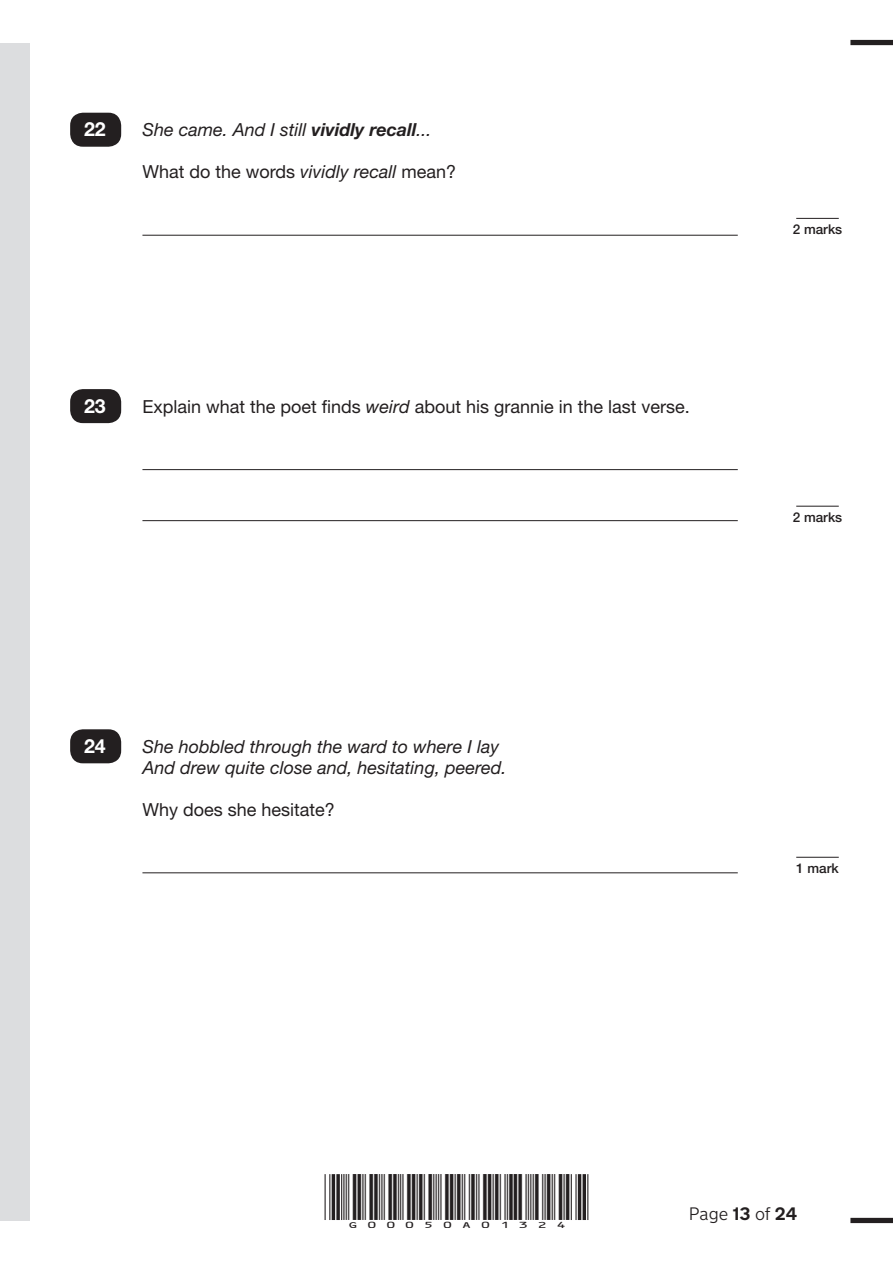
<style>
.page{position:relative;width:893px;height:1263px;background:#fff}
.page>*{position:absolute;margin:0;border:0;box-sizing:border-box;transform-origin:0 0}
.t1{font:700 19.5px "Helvetica Neue LT Std";color:#fff}
.t2{font:18px "Helvetica Neue LT Std";color:#231f20}
.t3{font:italic 18px/21px "Helvetica Neue LT Std";color:#231f20}
.t4{font:300 18px "New Transport";color:#231f20}
.t5{font:15px "ID Automation HC39 M";color:#231f20;scale:1.3 1}
.t6{font:500 13.5px "Helvetica Neue LT Std";color:#231f20}
.s1{font-weight:700}
.s2{font-style:italic}
</style>
<div class="page">
<div style="left:70px;top:113px;width:51px;height:34px;background:#231f20;border-radius:13px"></div>
<hr style="left:142px;top:235px;width:596px;height:1px;background:#231f20">
<hr style="left:796px;top:218px;width:43px;height:1px;background:#231f20">
<div style="left:70px;top:389px;width:51px;height:34px;background:#231f20;border-radius:13px"></div>
<hr style="left:142px;top:469px;width:596px;height:1px;background:#231f20">
<hr style="left:142px;top:520px;width:596px;height:1px;background:#231f20">
<hr style="left:796px;top:506px;width:43px;height:1px;background:#231f20">
<div style="left:70px;top:729px;width:51px;height:34px;background:#231f20;border-radius:13px"></div>
<hr style="left:142px;top:872px;width:596px;height:1px;background:#231f20">
<hr style="left:796px;top:857px;width:43px;height:1px;background:#231f20">
<div style="left:850px;top:1218px;width:43px;height:5px;background:#231f20"></div>
<div style="left:850px;top:40px;width:43px;height:5px;background:#231f20"></div>
<hr style="left:341px;top:1174px;width:1px;height:46px;background:#231f20">
<hr style="left:329px;top:1174px;width:1px;height:46px;background:#231f20">
<hr style="left:325px;top:1174px;width:1px;height:46px;background:#231f20">
<svg style="left:336px;top:1174px;width:4px;height:46px"></svg>
<hr style="left:332px;top:1174px;width:3px;height:46px;background:#231f20">
<hr style="left:587px;top:1174px;width:1px;height:46px;background:#231f20">
<hr style="left:575px;top:1174px;width:2px;height:46px;background:#231f20">
<hr style="left:571px;top:1174px;width:1px;height:46px;background:#231f20">
<hr style="left:583px;top:1174px;width:3px;height:46px;background:#231f20">
<hr style="left:578px;top:1174px;width:3px;height:46px;background:#231f20">
<div style="left:0;top:43px;width:30px;height:1177px;background:#dcdddf"></div>
<p class="t1" style="left:84px;top:117px;width:23px">22</p>
<p class="t3" style="left:142px;top:119px;width:291px">She came. And I still <span class="s1">vividly recall</span>...</p>
<p class="t2" style="left:142px;top:161px;width:315px">What do the words <span class="s2">vividly recall</span> mean?</p>
<p class="t1" style="left:84px;top:394px;width:23px">23</p>
<p class="t2" style="left:142px;top:395px;width:549px">Explain what the poet finds <span class="s2">weird</span> about his grannie in the last verse.</p>
<p class="t1" style="left:84px;top:734px;width:23px">24</p>
<p class="t3" style="left:142px;top:736px;width:365px">She hobbled through the ward to where I lay<br>And drew quite close and, hesitating, peered.</p>
<p class="t2" style="left:142px;top:799px;width:194px">Why does she hesitate?</p>
<p class="t6" style="left:793px;top:221px;width:51px">2 marks</p>
<p class="t6" style="left:793px;top:509px;width:51px">2 marks</p>
<p class="t6" style="left:796px;top:860px;width:44px">1 mark</p>
<p class="t5" style="left:343px;top:1206px;width:176px">g00050A01324</p>
<p class="t4" style="left:689px;top:1203px;width:110px">Page <span class="s1">13</span> of <span class="s1">24</span></p>
</div>
